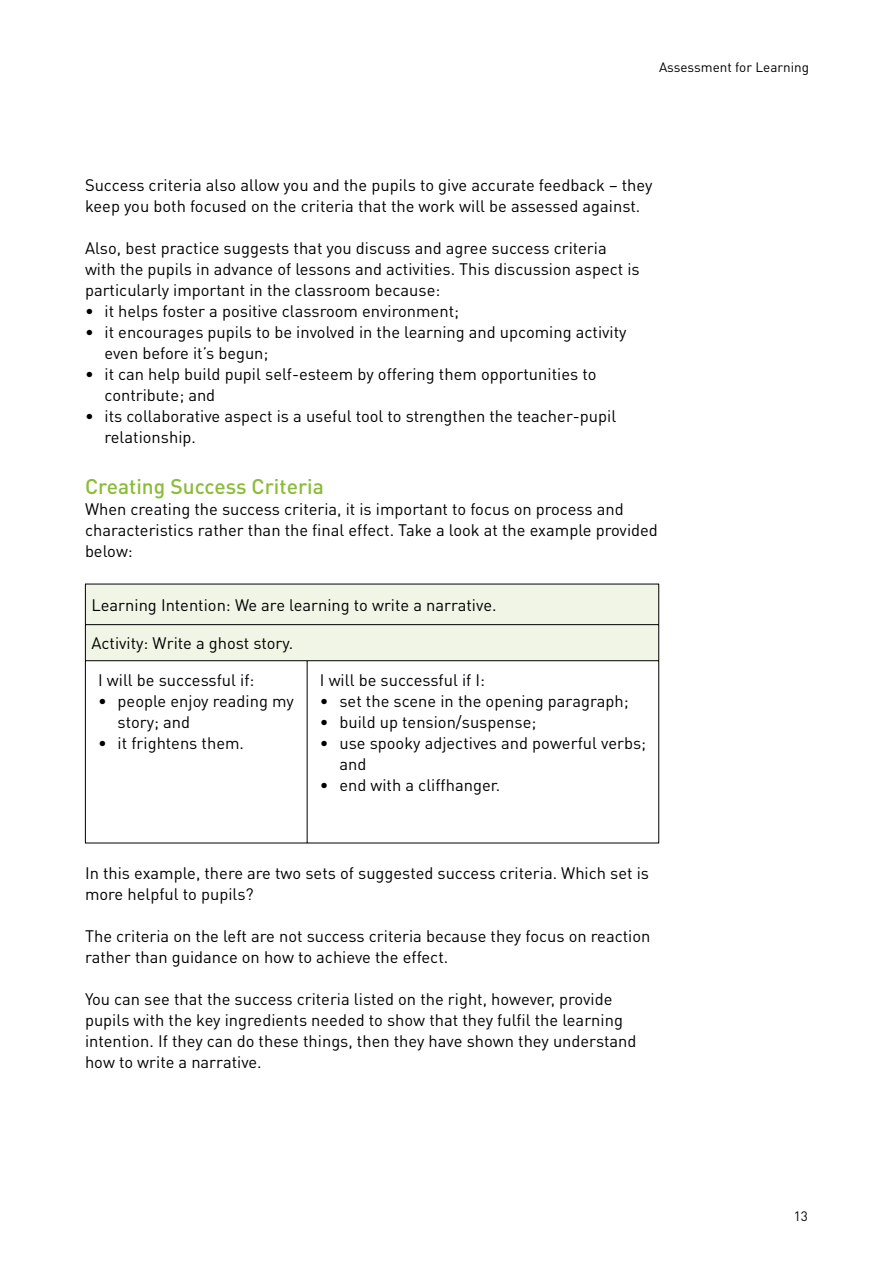
<style>
.page{position:relative;width:893px;height:1263px;background:#fff}
.page>*{position:absolute;margin:0;border:0;box-sizing:border-box;transform-origin:0 0}
.t1{font:500 21px "DIN Pro";color:#8bbc39}
.t2{font:16.5px/21px "DIN Pro";color:#000}
.t3{font:13.5px "DIN Pro";color:#000}
</style>
<div class="page">
<div style="left:86px;top:585px;width:572px;height:75px;background:#f0f5e5"></div>
<hr style="left:85px;top:584px;width:222px;height:1px;background:#000">
<hr style="left:85px;top:584px;width:1px;height:40px;background:#000">
<hr style="left:307px;top:584px;width:352px;height:1px;background:#000">
<hr style="left:658px;top:584px;width:1px;height:40px;background:#000">
<hr style="left:85px;top:624px;width:222px;height:1px;background:#000">
<hr style="left:85px;top:625px;width:1px;height:35px;background:#000">
<hr style="left:307px;top:624px;width:352px;height:1px;background:#000">
<hr style="left:658px;top:625px;width:1px;height:35px;background:#000">
<hr style="left:85px;top:660px;width:222px;height:1px;background:#000">
<hr style="left:85px;top:661px;width:1px;height:182px;background:#000">
<hr style="left:307px;top:660px;width:352px;height:1px;background:#000">
<hr style="left:307px;top:661px;width:1px;height:182px;background:#000">
<hr style="left:658px;top:661px;width:1px;height:182px;background:#000">
<hr style="left:85px;top:843px;width:222px;height:1px;background:#000">
<hr style="left:307px;top:843px;width:352px;height:1px;background:#000">
<p class="t3" style="left:659px;top:58px;width:151px">Assessment for Learning</p>
<p class="t2" style="left:85px;top:174px;width:569px">Success criteria also allow you and the pupils to give accurate feedback – they keep you both focused on the criteria that the work will be assessed against.</p>
<p class="t2" style="left:85px;top:237px;width:523px">Also, best practice suggests that you discuss and agree success criteria</p>
<p class="t2" style="left:85px;top:258px;width:556px">with the pupils in advance of lessons and activities. This discussion aspect is</p>
<p class="t2" style="left:85px;top:279px;width:357px">particularly important in the classroom because:</p>
<p class="t2" style="left:104px;top:300px;width:356px">it helps foster a positive classroom environment;</p>
<p class="t2" style="left:104px;top:321px;width:524px">it encourages pupils to be involved in the learning and upcoming activity</p>
<p class="t2" style="left:104px;top:342px;width:165px">even before it’s begun;</p>
<p class="t2" style="left:104px;top:363px;width:493px">it can help build pupil self-esteem by offering them opportunities to</p>
<p class="t2" style="left:104px;top:384px;width:112px">contribute; and</p>
<p class="t2" style="left:104px;top:405px;width:513px">its collaborative aspect is a useful tool to strengthen the teacher-pupil</p>
<p class="t2" style="left:104px;top:426px;width:93px">relationship.</p>
<p class="t1" style="left:85px;top:472px;width:240px">Creating Success Criteria</p>
<p class="t2" style="left:85px;top:498px;width:574px">When creating the success criteria, it is important to focus on process and characteristics rather than the final effect. Take a look at the example provided below:</p>
<p class="t2" style="left:85px;top:300px;width:10px">• •</p>
<p class="t2" style="left:85px;top:363px;width:10px">•</p>
<p class="t2" style="left:85px;top:405px;width:10px">•</p>
<p class="t2" style="left:91px;top:594px;width:407px">Learning Intention: We are learning to write a narrative.</p>
<p class="t2" style="left:91px;top:632px;width:203px">Activity: Write a ghost story.</p>
<p class="t2" style="left:118px;top:669px;width:178px;text-indent:-19px">I will be successful if: people enjoy reading my story; and<br>it frightens them.</p>
<p class="t2" style="left:339px;top:669px;width:308px;text-indent:-19px">I will be successful if I:<br>set the scene in the opening paragraph; build up tension/suspense;<br>use spooky adjectives and powerful verbs; and<br>end with a cliffhanger.</p>
<p class="t2" style="left:320px;top:690px;width:10px;text-align:justify">• • •</p>
<p class="t2" style="left:320px;top:774px;width:10px">•</p>
<p class="t2" style="left:98px;top:690px;width:10px">•</p>
<p class="t2" style="left:98px;top:732px;width:10px">•</p>
<p class="t2" style="left:85px;top:862px;width:566px">In this example, there are two sets of suggested success criteria. Which set is more helpful to pupils?</p>
<p class="t2" style="left:85px;top:925px;width:567px">The criteria on the left are not success criteria because they focus on reaction rather than guidance on how to achieve the effect.</p>
<p class="t2" style="left:85px;top:988px;width:553px">You can see that the success criteria listed on the right, however, provide pupils with the key ingredients needed to show that they fulfil the learning intention. If they can do these things, then they have shown they understand how to write a narrative.</p>
<p class="t3" style="left:794px;top:1206px;width:16px">13</p>
</div>
